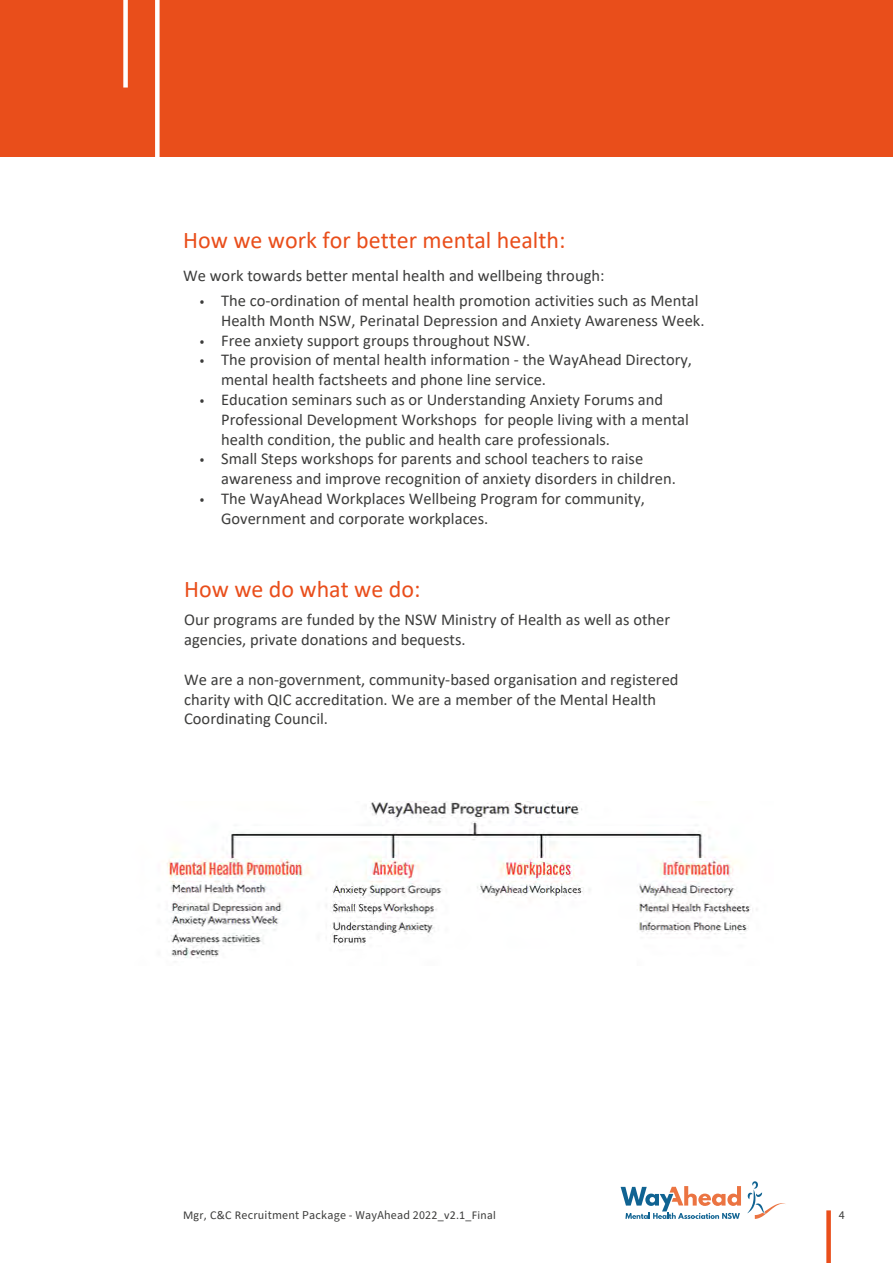
<style>
.page{position:relative;width:893px;height:1263px;background:#fff}
.page>*{position:absolute;margin:0;border:0;box-sizing:border-box;transform-origin:0 0}
.t1{font:24px "Calibri";color:#e94e1b}
.t2{font:16.5px/19.8px "Calibri";color:#3c3c3b}
.t3{font:12px "Source Sans Pro";letter-spacing:.02em;color:#3c3c3b}
.s1{font-family:"Source Sans Pro";font-size:15px}
.s2{font-family:"Calibri"}
</style>
<div class="page">
<div style="left:0;top:0;width:893px;height:157px;background:#e94e1b"></div>
<div style="left:155px;top:0;width:5px;height:342px;background:#fff"></div>
<svg style="left:747px;top:1181px;width:39px;height:38px"></svg>
<svg style="left:621px;top:1186px;width:120px;height:33px"></svg>
<div style="left:123px;top:0;width:5px;height:88px;background:#fff"></div>
<div style="left:826px;top:1210px;width:5px;height:53px;background:#e94e1b"></div>
<img style="left:167px;top:801px;width:590px;height:157px">
<h1 class="t1" style="left:183px;top:224px;width:384px">How we work for better mental health:</h1>
<p class="t2" style="left:183px;top:265px;width:423px">We work towards better mental health and wellbeing through:</p>
<p class="t2" style="left:221px;top:290px;width:485px;text-indent:-21px"><span class="s1">•</span> The co-ordination of mental health promotion activities such as Mental<br>Health Month NSW, Perinatal Depression and Anxiety Awareness Week.</p>
<p class="t2" style="left:200px;top:330px;width:332px"><span class="s1">•</span> Free anxiety support groups throughout NSW.</p>
<p class="t2" style="left:221px;top:350px;width:472px;text-indent:-21px"><span class="s1">•</span> The provision of mental health information - the WayAhead Directory, mental health factsheets and phone line service.</p>
<p class="t2" style="left:221px;top:389px;width:469px;text-indent:-21px"><span class="s1">•</span> Education seminars such as or Understanding Anxiety Forums and<br>Professional Development Workshops for people living with a mental health condition, the public and health care professionals.</p>
<p class="t2" style="left:221px;top:449px;width:456px;text-indent:-21px"><span class="s1">•</span> Small Steps workshops for parents and school teachers to raise awareness and improve recognition of anxiety disorders in children.</p>
<p class="t2" style="left:221px;top:488px;width:425px;text-indent:-21px"><span class="s1">•</span> The WayAhead Workplaces Wellbeing Program for community,<br>Government and corporate workplaces.</p>
<h1 class="t1" style="left:184px;top:573px;width:238px">How we do what we do:</h1>
<p class="t2" style="left:184px;top:610px;width:488px">Our programs are funded by the NSW Ministry of Health as well as other agencies, private donations and bequests.</p>
<p class="t2" style="left:184px;top:669px;width:496px">We are a non-government, community-based organisation and registered charity with QIC accreditation. We are a member of the Mental Health<br>Coordinating Council.</p>
<p class="t3" style="left:183px;top:1207px;width:314px"><span class="s2">Mgr, C&amp;C R</span>ecruitment Package - WayAhead 202<span class="s2">2_v2.1_Final</span></p>
<p class="t3" style="left:839px;top:1207px;width:7px">4</p>
</div>
